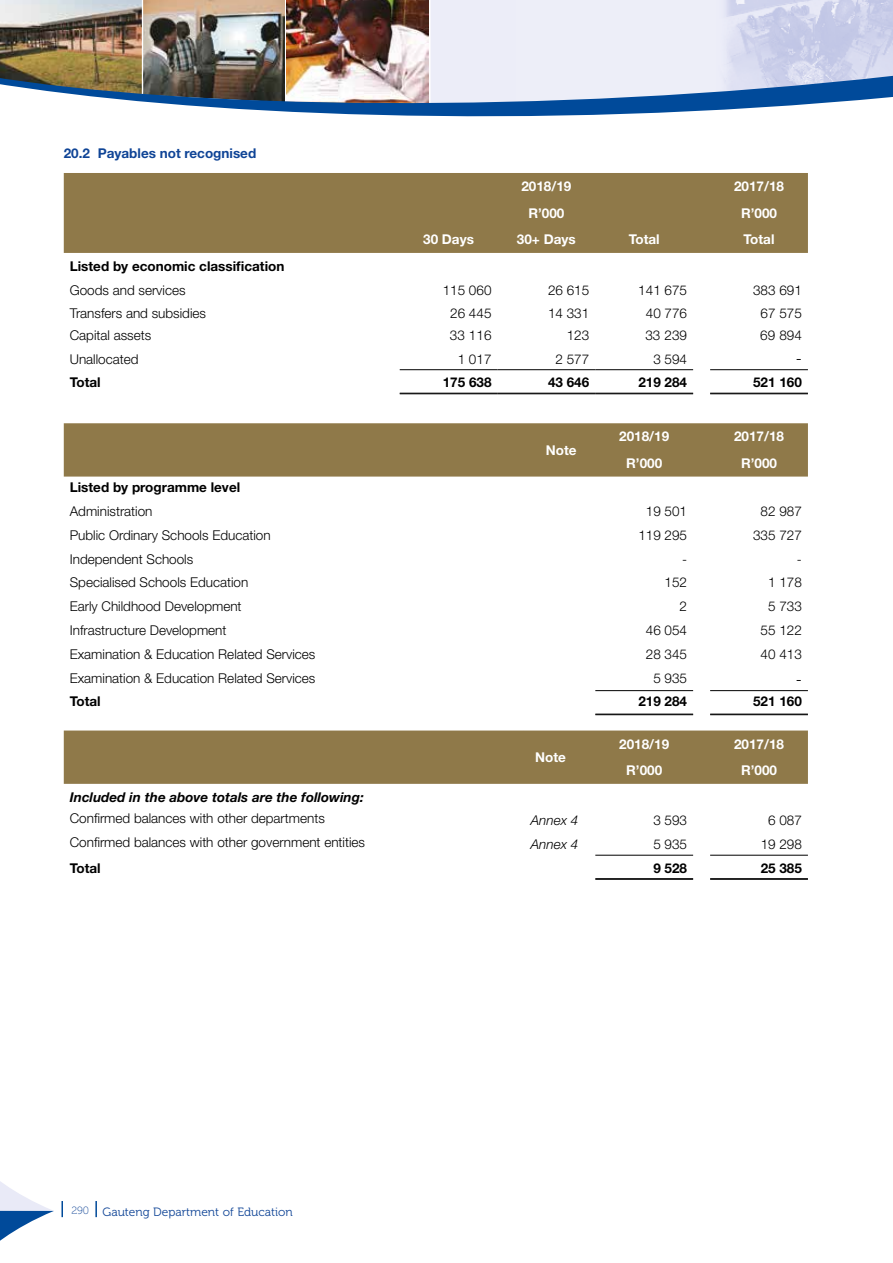
<style>
.page{position:relative;width:893px;height:1263px;background:#fff}
.page>*{position:absolute;margin:0;border:0;box-sizing:border-box;transform-origin:0 0}
.t1{font:300 16.5px "Helvetica Neue LT Std";color:#000}
.t2{font:300 13.5px "Helvetica Neue LT Std";color:#000}
.t3{font:700 13.5px "Helvetica Neue LT Std";color:#000}
.t4{font:700 13.5px "Helvetica Neue LT Std";color:#fff}
.t5{font:italic 700 13.5px "Helvetica Neue LT Std";color:#000}
.t6{font:700 13.5px "Helvetica Neue LT Std";color:#0f4496}
.t7{font:italic 300 13.5px "Helvetica Neue LT Std";color:#000}
.t8{font:12px "Museo 300";color:#0f4496}
.t9{font:12px "Museo 300";letter-spacing:.03em;color:#004a9a}
.s1{font-family:"Museo 700";color:#8f7949}
</style>
<div class="page">
<img style="left:143px;top:0;width:142px;height:74px">
<img style="left:287px;top:0;width:142px;height:74px">
<svg style="left:431px;top:0;width:462px;height:74px;background:#e1e3f3"></svg>
<img style="left:0;top:0;width:142px;height:74px">
<svg style="left:0;top:74px;width:893px;height:43px"></svg>
<svg style="left:61px;top:1201px;width:2px;height:16px"></svg>
<svg style="left:95px;top:1201px;width:2px;height:16px"></svg>
<svg style="left:0;top:1181px;width:54px;height:60px"></svg>
<div style="left:64px;top:173px;width:744px;height:80px;background:#8f7949"></div>
<hr style="left:400px;top:369px;width:97px;height:1px;background:#000">
<hr style="left:497px;top:369px;width:98px;height:1px;background:#000">
<hr style="left:595px;top:369px;width:98px;height:1px;background:#000">
<hr style="left:400px;top:393px;width:97px;height:1px;background:#000">
<hr style="left:400px;top:394px;width:97px;height:1px;background:#000">
<hr style="left:497px;top:393px;width:98px;height:1px;background:#000">
<hr style="left:497px;top:394px;width:98px;height:1px;background:#000">
<hr style="left:595px;top:393px;width:98px;height:1px;background:#000">
<hr style="left:595px;top:394px;width:98px;height:1px;background:#000">
<hr style="left:710px;top:369px;width:98px;height:1px;background:#000">
<hr style="left:710px;top:393px;width:98px;height:1px;background:#000">
<hr style="left:710px;top:394px;width:98px;height:1px;background:#000">
<div style="left:64px;top:423px;width:744px;height:54px;background:#8f7949"></div>
<hr style="left:595px;top:690px;width:98px;height:1px;background:#000">
<hr style="left:595px;top:714px;width:98px;height:1px;background:#000">
<hr style="left:710px;top:690px;width:98px;height:1px;background:#000">
<hr style="left:710px;top:714px;width:98px;height:1px;background:#000">
<div style="left:64px;top:730px;width:744px;height:54px;background:#8f7949"></div>
<hr style="left:595px;top:855px;width:98px;height:1px;background:#000">
<hr style="left:595px;top:878px;width:98px;height:1px;background:#000">
<hr style="left:595px;top:879px;width:98px;height:1px;background:#000">
<hr style="left:710px;top:855px;width:98px;height:1px;background:#000">
<hr style="left:710px;top:878px;width:98px;height:1px;background:#000">
<hr style="left:710px;top:879px;width:98px;height:1px;background:#000">
<p class="t6" style="left:64px;top:145px;width:194px">20.2 Payables not recognised</p>
<p class="t4" style="left:521px;top:178px;width:52px">2018/19</p>
<p class="t4" style="left:734px;top:178px;width:52px">2017/18</p>
<p class="t4" style="left:528px;top:205px;width:38px">R’000</p>
<p class="t4" style="left:741px;top:205px;width:38px">R’000</p>
<p class="t4" style="left:423px;top:231px;width:52px">30 Days</p>
<p class="t4" style="left:517px;top:231px;width:60px">30+ Days</p>
<p class="t4" style="left:629px;top:231px;width:32px">Total</p>
<p class="t4" style="left:743px;top:231px;width:32px">Total</p>
<p class="t3" style="left:70px;top:258px;width:216px">Listed by economic classification</p>
<p class="t2" style="left:70px;top:281px;width:117px">Goods and services</p>
<p class="t2" style="left:443px;top:281px;width:50px">115 060</p>
<p class="t2" style="left:548px;top:281px;width:43px">26 615</p>
<p class="t2" style="left:638px;top:281px;width:50px">141 675</p>
<p class="t2" style="left:753px;top:281px;width:50px">383 691</p>
<p class="t2" style="left:70px;top:305px;width:138px">Transfers and subsidies</p>
<p class="t2" style="left:450px;top:305px;width:43px">26 445</p>
<p class="t2" style="left:548px;top:305px;width:43px">14 331</p>
<p class="t2" style="left:646px;top:305px;width:43px">40 776</p>
<p class="t2" style="left:761px;top:305px;width:43px">67 575</p>
<p class="t2" style="left:70px;top:327px;width:83px">Capital assets</p>
<p class="t2" style="left:450px;top:327px;width:43px">33 116</p>
<p class="t2" style="left:567px;top:327px;width:24px">123</p>
<p class="t2" style="left:645px;top:327px;width:43px">33 239</p>
<p class="t2" style="left:760px;top:327px;width:43px">69 894</p>
<p class="t2" style="left:70px;top:351px;width:70px">Unallocated</p>
<p class="t2" style="left:458px;top:351px;width:35px">1 017</p>
<p class="t2" style="left:555px;top:351px;width:35px">2 577</p>
<p class="t2" style="left:653px;top:351px;width:35px">3 594</p>
<p class="t1" style="left:796px;top:348px;width:8px">-</p>
<p class="t3" style="left:70px;top:374px;width:32px">Total</p>
<p class="t3" style="left:443px;top:374px;width:50px">175 638</p>
<p class="t3" style="left:548px;top:374px;width:43px">43 646</p>
<p class="t3" style="left:638px;top:374px;width:50px">219 284</p>
<p class="t3" style="left:753px;top:374px;width:50px">521 160</p>
<p class="t4" style="left:546px;top:442px;width:32px">Note</p>
<p class="t4" style="left:619px;top:428px;width:52px">2018/19</p>
<p class="t4" style="left:734px;top:428px;width:52px">2017/18</p>
<p class="t4" style="left:626px;top:455px;width:38px">R’000</p>
<p class="t4" style="left:741px;top:455px;width:38px">R’000</p>
<p class="t3" style="left:70px;top:479px;width:172px">Listed by programme level</p>
<p class="t2" style="left:70px;top:503px;width:84px">Administration</p>
<p class="t2" style="left:646px;top:503px;width:43px">19 501</p>
<p class="t2" style="left:761px;top:503px;width:43px">82 987</p>
<p class="t2" style="left:70px;top:527px;width:202px">Public Ordinary Schools Education</p>
<p class="t2" style="left:638px;top:527px;width:50px">119 295</p>
<p class="t2" style="left:753px;top:527px;width:50px">335 727</p>
<p class="t2" style="left:70px;top:550px;width:125px">Independent Schools</p>
<p class="t2" style="left:682px;top:550px;width:6px">-</p>
<p class="t2" style="left:797px;top:550px;width:6px">-</p>
<p class="t2" style="left:70px;top:574px;width:180px">Specialised Schools Education</p>
<p class="t2" style="left:665px;top:574px;width:24px">152</p>
<p class="t2" style="left:768px;top:574px;width:35px">1 178</p>
<p class="t2" style="left:70px;top:598px;width:173px">Early Childhood Development</p>
<p class="t2" style="left:680px;top:598px;width:9px">2</p>
<p class="t2" style="left:768px;top:598px;width:35px">5 733</p>
<p class="t2" style="left:70px;top:622px;width:158px">Infrastructure Development</p>
<p class="t2" style="left:646px;top:622px;width:43px">46 054</p>
<p class="t2" style="left:761px;top:622px;width:43px">55 122</p>
<p class="t2" style="left:70px;top:646px;width:247px">Examination &amp; Education Related Services</p>
<p class="t2" style="left:646px;top:646px;width:43px">28 345</p>
<p class="t2" style="left:761px;top:646px;width:43px">40 413</p>
<p class="t2" style="left:70px;top:669px;width:247px">Examination &amp; Education Related Services</p>
<p class="t2" style="left:653px;top:669px;width:35px">5 935</p>
<p class="t1" style="left:796px;top:669px;width:8px">-</p>
<p class="t3" style="left:70px;top:693px;width:32px">Total</p>
<p class="t3" style="left:638px;top:693px;width:50px">219 284</p>
<p class="t3" style="left:753px;top:693px;width:50px">521 160</p>
<p class="t4" style="left:535px;top:749px;width:32px">Note</p>
<p class="t4" style="left:619px;top:735px;width:52px">2018/19</p>
<p class="t4" style="left:734px;top:735px;width:52px">2017/18</p>
<p class="t4" style="left:626px;top:762px;width:38px">R’000</p>
<p class="t4" style="left:741px;top:762px;width:38px">R’000</p>
<p class="t5" style="left:70px;top:788px;width:296px">Included in the above totals are the following:</p>
<p class="t2" style="left:70px;top:810px;width:257px">Confirmed balances with other departments</p>
<p class="t7" style="left:531px;top:812px;width:49px">Annex 4</p>
<p class="t2" style="left:653px;top:812px;width:35px">3 593</p>
<p class="t2" style="left:768px;top:812px;width:35px">6 087</p>
<p class="t2" style="left:70px;top:834px;width:297px">Confirmed balances with other government entities</p>
<p class="t7" style="left:531px;top:836px;width:49px">Annex 4</p>
<p class="t2" style="left:653px;top:836px;width:35px">5 935</p>
<p class="t2" style="left:761px;top:836px;width:43px">19 298</p>
<p class="t3" style="left:70px;top:860px;width:32px">Total</p>
<p class="t3" style="left:653px;top:860px;width:35px">9 528</p>
<p class="t3" style="left:761px;top:860px;width:43px">25 385</p>
<p class="t8" style="left:72px;top:1205px;width:223px"><sup>290</sup> Gauteng Department of Education</p>
<p class="t9" style="left:103px;top:1207px;width:215px">Annual Performance Plan <span class="s1">2019/2020</span></p>
</div>
